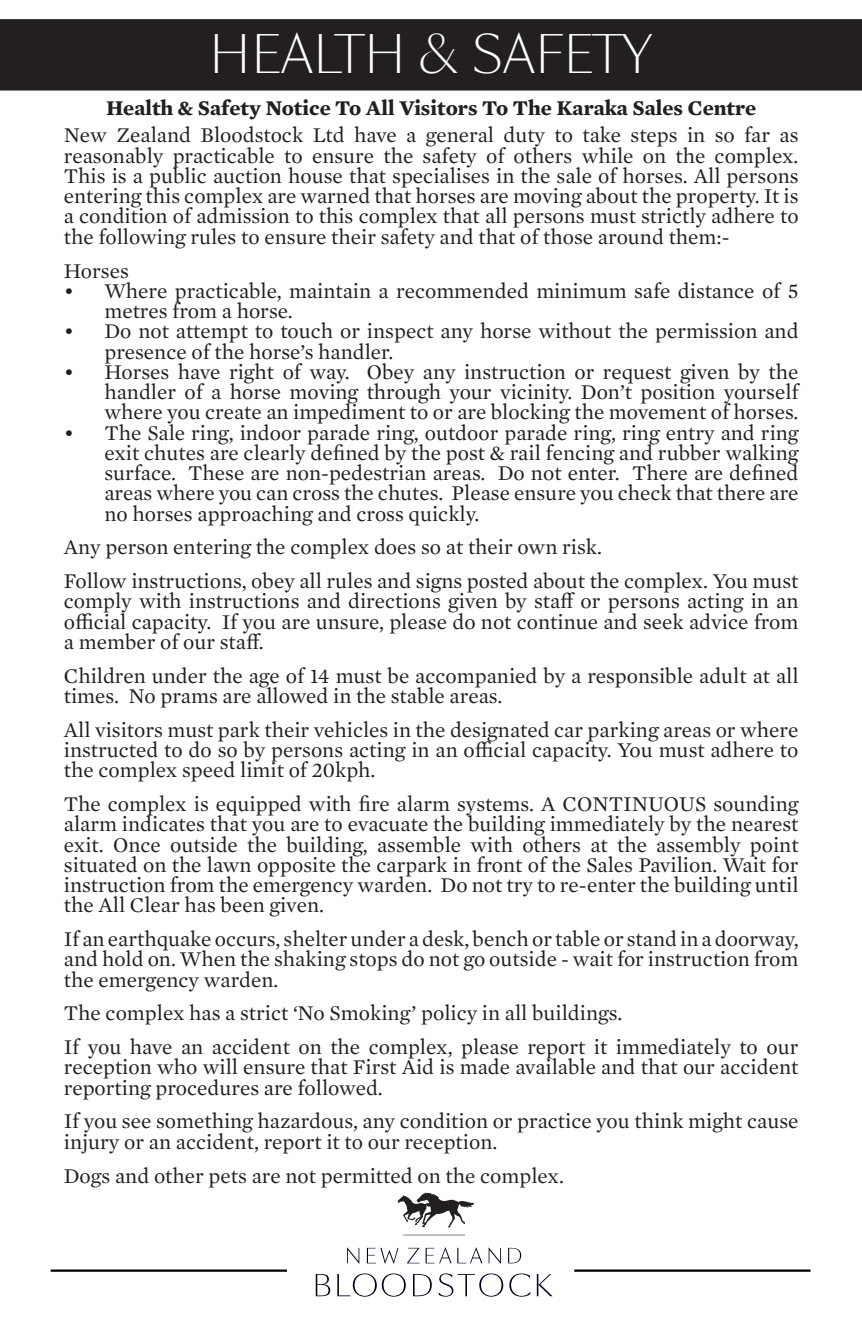
<style>
.page{position:relative;width:862px;height:1321px;background:#fff}
.page>*{position:absolute;margin:0;border:0;box-sizing:border-box;transform-origin:0 0}
.t1{font:300 49.5px "Sang Bleu Sans";color:#fff}
.t2{font:21.38px/20.2px "Mercury Text G1";color:#231f20;text-align:justify}
.t3{font:700 21.38px "Mercury Text G1";color:#231f20}
</style>
<div class="page">
<div style="left:0;top:19px;width:861px;height:72px;background:#231f20"></div>
<hr style="left:51px;top:1269px;width:236px;height:2px;background:#000">
<hr style="left:574px;top:1269px;width:236px;height:2px;background:#000">
<svg style="left:397px;top:1192px;width:77px;height:43px"></svg>
<svg style="left:315px;top:1247px;width:237px;height:49px"></svg>
<p class="t1" style="left:209px;top:23px;width:444px">HEALTH &amp; SAFETY</p>
<p class="t3" style="left:106px;top:92px;width:651px">Health &amp; Safety Notice To All Visitors To The Karaka Sales Centre</p>
<p class="t2" style="left:64px;top:124px;width:735px">New Zealand Bloodstock Ltd have a general duty to take steps in so far as reasonably practicable to ensure the safety of others while on the complex.<br>This is a public auction house that specialises in the sale of horses. All persons entering this complex are warned that horses are moving about the property. It is a condition of admission to this complex that all persons must strictly adhere to the following rules to ensure their safety and that of those around them:-</p>
<p class="t2" style="left:64px;top:259px;width:66px">Horses</p>
<p class="t2" style="left:104px;top:279px;width:695px;text-indent:-40px">• Where practicable, maintain a recommended minimum safe distance of 5 metres from a horse.</p>
<p class="t2" style="left:104px;top:320px;width:695px;text-indent:-40px">• Do not attempt to touch or inspect any horse without the permission and presence of the horse’s handler.</p>
<p class="t2" style="left:104px;top:360px;width:695px;text-indent:-40px">• Horses have right of way. Obey any instruction or request given by the handler of a horse moving through your vicinity. Don’t position yourself where you create an impediment to or are blocking the movement of horses.</p>
<p class="t2" style="left:104px;top:421px;width:695px;text-indent:-40px">• The Sale ring, indoor parade ring, outdoor parade ring, ring entry and ring exit chutes are clearly defined by the post &amp; rail fencing and rubber walking surface. These are non-pedestrian areas. Do not enter. There are defined areas where you can cross the chutes. Please ensure you check that there are no horses approaching and cross quickly.</p>
<p class="t2" style="left:64px;top:536px;width:539px">Any person entering the complex does so at their own risk.</p>
<p class="t2" style="left:64px;top:569px;width:735px">Follow instructions, obey all rules and signs posted about the complex. You must comply with instructions and directions given by staff or persons acting in an official capacity. If you are unsure, please do not continue and seek advice from a member of our staff.</p>
<p class="t2" style="left:64px;top:664px;width:735px">Children under the age of 14 must be accompanied by a responsible adult at all times. No prams are allowed in the stable areas.</p>
<p class="t2" style="left:64px;top:718px;width:735px">All visitors must park their vehicles in the designated car parking areas or where instructed to do so by persons acting in an official capacity. You must adhere to the complex speed limit of 20kph.</p>
<p class="t2" style="left:64px;top:792px;width:735px">The complex is equipped with fire alarm systems. A CONTINUOUS sounding alarm indicates that you are to evacuate the building immediately by the nearest exit. Once outside the building, assemble with others at the assembly point situated on the lawn opposite the carpark in front of the Sales Pavilion. Wait for instruction from the emergency warden. Do not try to re-enter the building until the All Clear has been given.</p>
<p class="t2" style="left:64px;top:927px;width:735px">If an earthquake occurs, shelter under a desk, bench or table or stand in a doorway, and hold on. When the shaking stops do not go outside - wait for instruction from the emergency warden.</p>
<p class="t2" style="left:64px;top:1001px;width:559px">The complex has a strict ‘No Smoking’ policy in all buildings.</p>
<p class="t2" style="left:64px;top:1035px;width:735px">If you have an accident on the complex, please report it immediately to our reception who will ensure that First Aid is made available and that our accident reporting procedures are followed.</p>
<p class="t2" style="left:64px;top:1109px;width:735px">If you see something hazardous, any condition or practice you think might cause injury or an accident, report it to our reception.</p>
<p class="t2" style="left:64px;top:1163px;width:501px">Dogs and other pets are not permitted on the complex.</p>
</div>
